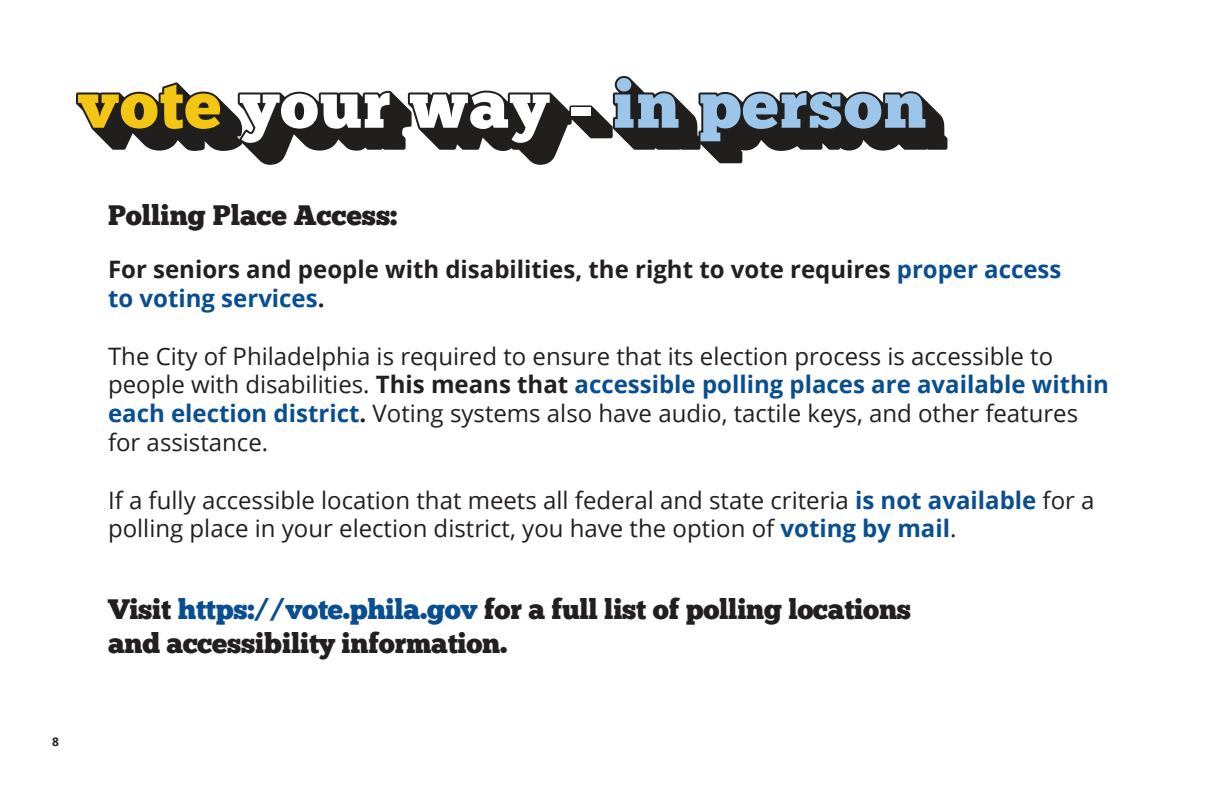
<style>
.page{position:relative;width:1224px;height:792px;background:#fff}
.page>*{position:absolute;margin:0;border:0;box-sizing:border-box;transform-origin:0 0}
.t1{font:28px/33.6px "Chunk Five Ex";letter-spacing:-.01em;color:#231f20}
.t2{font:24px/28.8px "Open Sans";color:#231f20}
.t3{font:700 24px/28.8px "Open Sans";color:#231f20}
.t4{font:700 12px "Open Sans";color:#231f20}
.s1{color:#094e90}
.s2{font-weight:700}
.s3{font-weight:700;color:#094e90}
</style>
<div class="page">
<svg style="left:76px;top:76px;width:871px;height:89px"></svg>
<p class="t4" style="left:52px;top:733px;width:8px">8</p>
<p class="t1" style="left:108px;top:198px;width:291px">Polling Place Access:</p>
<p class="t3" style="left:108px;top:255px;width:955px">For seniors and people with disabilities, the right to vote requires <span class="s1">proper access to voting services</span>.</p>
<p class="t2" style="left:108px;top:341px;width:1002px">The City of Philadelphia is required to ensure that its election process is accessible to people with disabilities. <span class="s2">This means that</span> <span class="s3">accessible polling places are available within each election district</span><span class="s2">.</span> Voting systems also have audio, tactile keys, and other features for assistance.</p>
<p class="t2" style="left:108px;top:485px;width:988px">If a fully accessible location that meets all federal and state criteria <span class="s3">is not available</span> for a polling place in your election district, you have the option of <span class="s3">voting by mail</span>.</p>
<p class="t1" style="left:108px;top:592px;width:805px">Visit <span class="s1">https://vote.phila.gov</span> for a full list of polling locations and accessibility information.</p>
</div>
